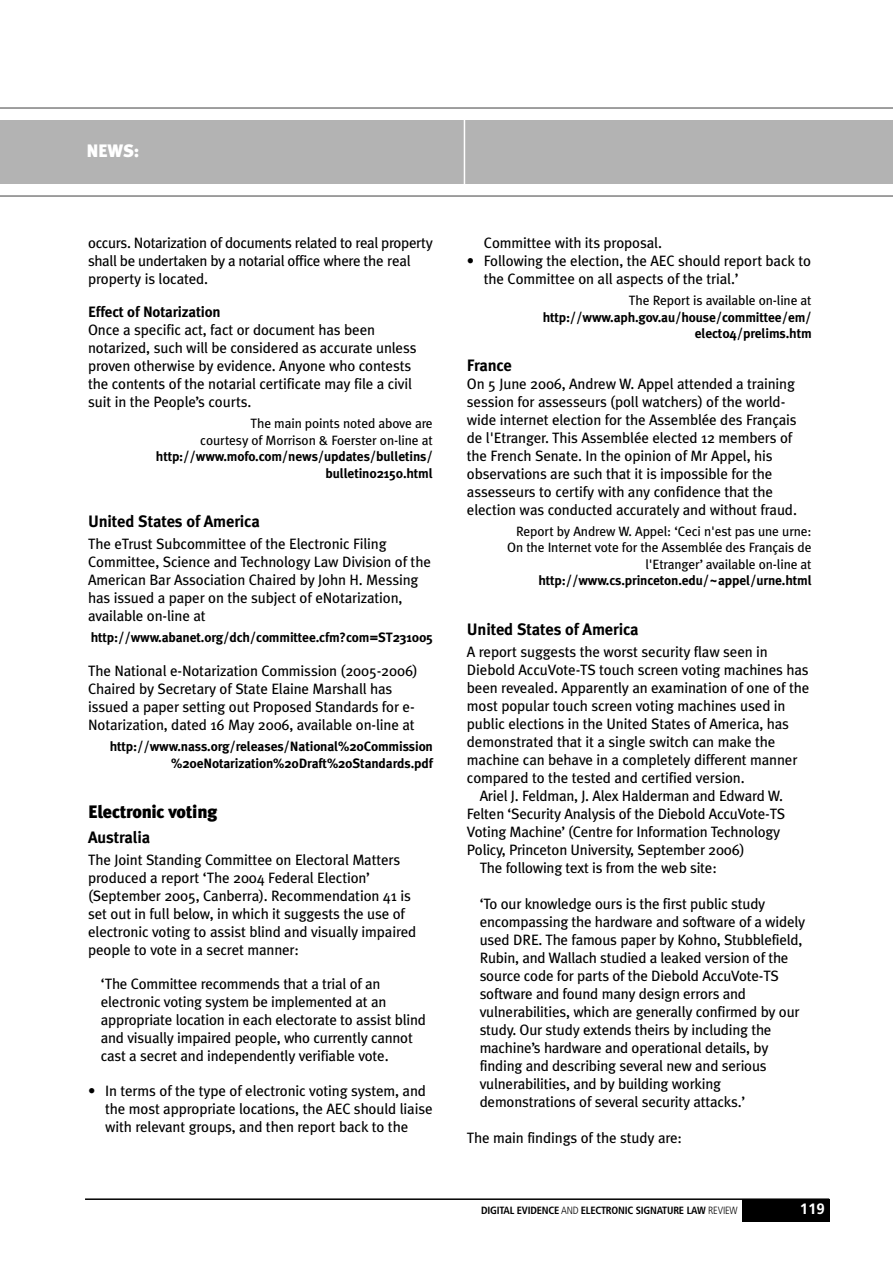
<style>
.page{position:relative;width:893px;height:1263px;background:#fff}
.page>*{position:absolute;margin:0;border:0;box-sizing:border-box;transform-origin:0 0}
.t1{font:900 18px "Meta Plus";letter-spacing:-.015em;color:#000}
.t2{font:900 18px "Meta Plus";color:#fff}
.t3{font:700 16.5px "Meta Plus";letter-spacing:-.01em;color:#000}
.t4{font:15px/18px "Meta Plus";letter-spacing:-.01em;color:#000}
.t5{font:700 15px "Meta Plus";letter-spacing:-.01em;color:#000}
.t6{font:700 15px "Frutiger";color:#fff}
.t7{font:700 13.5px/16.5px "Meta Plus";letter-spacing:-.01em;color:#000;text-align:right}
.t8{font:13.5px/16.5px "Meta Plus";letter-spacing:-.01em;color:#000;text-align:right}
.t9{font:700 condensed 10.5px "Frutiger";letter-spacing:-.02em;color:#000}
.s1{font-weight:300}
</style>
<div class="page">
<div style="left:742px;top:1199px;width:87px;height:22px;background:#000"></div>
<hr style="left:85px;top:1198px;width:744px;height:2px;background:#000">
<div style="left:0;top:120px;width:893px;height:63px;background:#b3b3b3"></div>
<hr style="left:464px;top:95px;width:1px;height:105px;background:#fff">
<hr style="left:0;top:107px;width:893px;height:2px;background:#808080">
<hr style="left:0;top:195px;width:893px;height:2px;background:#808080">
<p class="t2" style="left:86px;top:141px;width:54px">NEWS:</p>
<p class="t4" style="left:88px;top:234px;width:346px">occurs. Notarization of documents related to real property shall be undertaken by a notarial office where the real property is located.</p>
<p class="t5" style="left:88px;top:303px;width:134px">Effect of Notarization</p>
<p class="t4" style="left:88px;top:321px;width:330px">Once a specific act, fact or document has been notarized, such will be considered as accurate unless proven otherwise by evidence. Anyone who contests the contents of the notarial certificate may file a civil suit in the People’s courts.</p>
<p class="t8" style="left:200px;top:415px;width:234px">The main points noted above are courtesy of Morrison &amp; Foerster on-line at</p>
<p class="t7" style="left:156px;top:448px;width:278px">http://www.mofo.com/news/updates/bulletins/ bulletin02150.html</p>
<p class="t3" style="left:88px;top:511px;width:173px">United States of America</p>
<p class="t4" style="left:88px;top:535px;width:344px">The eTrust Subcommittee of the Electronic Filing Committee, Science and Technology Law Division of the American Bar Association Chaired by John H. Messing has issued a paper on the subject of eNotarization, available on-line at</p>
<p class="t7" style="left:91px;top:629px;width:344px">http://www.abanet.org/dch/committee.cfm?com=ST231005</p>
<p class="t4" style="left:88px;top:662px;width:331px">The National e-Notarization Commission (2005-2006)<br>Chaired by Secretary of State Elaine Marshall has issued a paper setting out Proposed Standards for e-Notarization, dated 16 May 2006, available on-line at</p>
<p class="t7" style="left:110px;top:738px;width:325px">http://www.nass.org/releases/National%20Commission %20eNotarization%20Draft%20Standards.pdf</p>
<p class="t1" style="left:88px;top:801px;width:131px">Electronic voting</p>
<p class="t3" style="left:88px;top:827px;width:64px">Australia</p>
<p class="t4" style="left:88px;top:851px;width:330px">The Joint Standing Committee on Electoral Matters produced a report ‘The 2004 Federal Election’ (September 2005, Canberra). Recommendation 41 is set out in full below, in which it suggests the use of electronic voting to assist blind and visually impaired people to vote in a secret manner:</p>
<p class="t4" style="left:101px;top:975px;width:327px">‘The Committee recommends that a trial of an electronic voting system be implemented at an appropriate location in each electorate to assist blind and visually impaired people, who currently cannot cast a secret and independently verifiable vote.</p>
<p class="t4" style="left:105px;top:1082px;width:329px;text-indent:-17px">• In terms of the type of electronic voting system, and the most appropriate locations, the AEC should liaise with relevant groups, and then report back to the</p>
<p class="t4" style="left:484px;top:234px;width:180px">Committee with its proposal.</p>
<p class="t4" style="left:484px;top:252px;width:329px;text-indent:-17px">• Following the election, the AEC should report back to the Committee on all aspects of the trial.’</p>
<p class="t8" style="left:629px;top:292px;width:184px">The Report is available on-line at</p>
<p class="t7" style="left:543px;top:309px;width:271px">http://www.aph.gov.au/house/committee/em/ elect04/prelims.htm</p>
<p class="t3" style="left:467px;top:356px;width:47px">France</p>
<p class="t4" style="left:467px;top:375px;width:332px">On 5 June 2006, Andrew W. Appel attended a training session for assesseurs (poll watchers) of the world&shy;wide internet election for the Assemblée des Français de l'Etranger. This Assemblée elected 12 members of the French Senate. In the opinion of Mr Appel, his observations are such that it is impossible for the assesseurs to certify with any confidence that the election was conducted accurately and without fraud.</p>
<p class="t8" style="left:507px;top:523px;width:306px">Report by Andrew W. Appel: ‘Ceci n'est pas une urne:<br>On the Internet vote for the Assemblée des Français de l'Etranger’ available on-line at</p>
<p class="t7" style="left:538px;top:572px;width:275px">http://www.cs.princeton.edu/~appel/urne.html</p>
<p class="t3" style="left:467px;top:619px;width:173px">United States of America</p>
<p class="t4" style="left:467px;top:643px;width:302px">A report suggests the worst security flaw seen in</p>
<p class="t4" style="left:467px;top:661px;width:343px">Diebold AccuVote-TS touch screen voting machines has</p>
<p class="t4" style="left:467px;top:679px;width:344px">been revealed. Apparently an examination of one of the</p>
<p class="t4" style="left:467px;top:697px;width:320px">most popular touch screen voting machines used in</p>
<p class="t4" style="left:467px;top:715px;width:324px">public elections in the United States of America, has</p>
<p class="t4" style="left:467px;top:733px;width:310px">demonstrated that it a single switch can make the</p>
<p class="t4" style="left:467px;top:751px;width:332px">machine can behave in a completely different manner</p>
<p class="t4" style="left:467px;top:769px;width:279px">compared to the tested and certified version.</p>
<p class="t4" style="left:480px;top:787px;width:305px">Ariel J. Feldman, J. Alex Halderman and Edward W.</p>
<p class="t4" style="left:467px;top:805px;width:320px">Felten ‘Security Analysis of the Diebold AccuVote-TS</p>
<p class="t4" style="left:467px;top:823px;width:315px">Voting Machine’ (Centre for Information Technology</p>
<p class="t4" style="left:467px;top:841px;width:279px">Policy, Princeton University, September 2006)</p>
<p class="t4" style="left:480px;top:859px;width:239px">The following text is from the web site:</p>
<p class="t4" style="left:480px;top:895px;width:327px">‘To our knowledge ours is the first public study encompassing the hardware and software of a widely used DRE. The famous paper by Kohno, Stubblefield, Rubin, and Wallach studied a leaked version of the source code for parts of the Diebold AccuVote-TS software and found many design errors and vulnerabilities, which are generally confirmed by our study. Our study extends theirs by including the machine’s hardware and operational details, by finding and describing several new and serious vulnerabilities, and by building working demonstrations of several security attacks.’</p>
<p class="t4" style="left:467px;top:1129px;width:217px">The main findings of the study are:</p>
<p class="t9" style="left:481px;top:1206px;width:258px">DIGITAL EVIDENCE <span class="s1">AND</span> ELECTRONIC SIGNATURE LAW <span class="s1">REVIEW</span></p>
<p class="t6" style="left:800px;top:1203px;width:27px">119</p>
</div>
